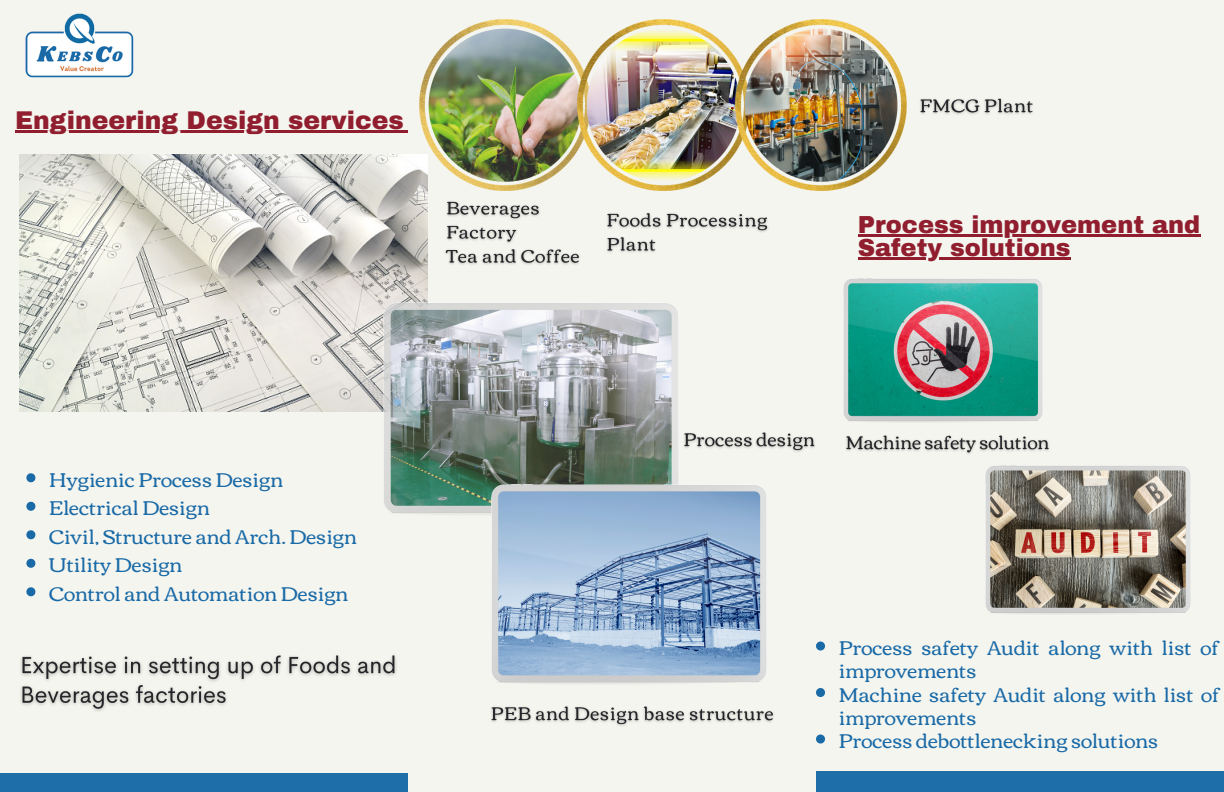
<style>
.page{position:relative;width:1224px;height:792px;background:#f5f5ef}
.page>*{position:absolute;margin:0;border:0;box-sizing:border-box;transform-origin:0 0}
.t1{font:900 25.1px "Archivo";color:#901e2e}
.t2{font:900 24.1px/23.2px "Archivo";color:#901e2e}
.t3{font:20.1px/28.5px "Corben";color:#196aa7}
</style>
<div class="page">
<div style="left:0;top:773px;width:408px;height:19px;background:#1e6eaa"></div>
<img style="left:25px;top:13px;width:109px;height:65px">
<img style="left:20px;top:154px;width:407px;height:258px">
<img style="left:383px;top:302px;width:295px;height:213px">
<img style="left:419px;top:20px;width:159px;height:171px">
<img style="left:492px;top:485px;width:275px;height:199px">
<img style="left:578px;top:20px;width:157px;height:171px">
<img style="left:735px;top:20px;width:172px;height:171px">
<img style="left:843px;top:279px;width:200px;height:141px">
<img style="left:986px;top:466px;width:205px;height:148px">
<hr style="left:15px;top:131px;width:389px;height:2px;background:#901e2e">
<hr style="left:858px;top:234px;width:342px;height:2px;background:#901e2e">
<hr style="left:858px;top:257px;width:213px;height:3px;background:#901e2e">
<svg style="left:26px;top:473px;width:9px;height:9px"></svg>
<svg style="left:26px;top:502px;width:9px;height:9px"></svg>
<svg style="left:26px;top:530px;width:9px;height:9px"></svg>
<svg style="left:26px;top:559px;width:9px;height:9px"></svg>
<svg style="left:26px;top:587px;width:9px;height:9px"></svg>
<img style="left:20px;top:655px;width:376px;height:56px">
<img style="left:442px;top:185px;width:147px;height:80px">
<img style="left:684px;top:432px;width:131px;height:20px">
<img style="left:491px;top:706px;width:283px;height:20px">
<img style="left:607px;top:213px;width:161px;height:40px">
<img style="left:920px;top:98px;width:113px;height:17px">
<img style="left:846px;top:420px;width:203px;height:34px">
<svg style="left:816px;top:642px;width:9px;height:9px"></svg>
<svg style="left:816px;top:688px;width:9px;height:9px"></svg>
<svg style="left:816px;top:735px;width:9px;height:9px"></svg>
<div style="left:816px;top:771px;width:408px;height:21px;background:#1e6eaa"></div>
<p class="t1" style="left:15px;top:107px;width:390px">Engineering Design services</p>
<p class="t3" style="left:49px;top:466px;width:309px">Hygienic Process Design<br>Electrical Design<br>Civil, Structure and Arch. Design<br>Utility Design<br>Control and Automation Design</p>
<p class="t2" style="left:858px;top:213px;width:344px">Process improvement and<br>Safety solutions</p>
<p class="t3" style="left:839px;top:636px;width:382px;line-height:23.2px">Process safety Audit along with list of improvements<br>Machine safety Audit along with list of improvements<br>Process debottlenecking solutions</p>
</div>
